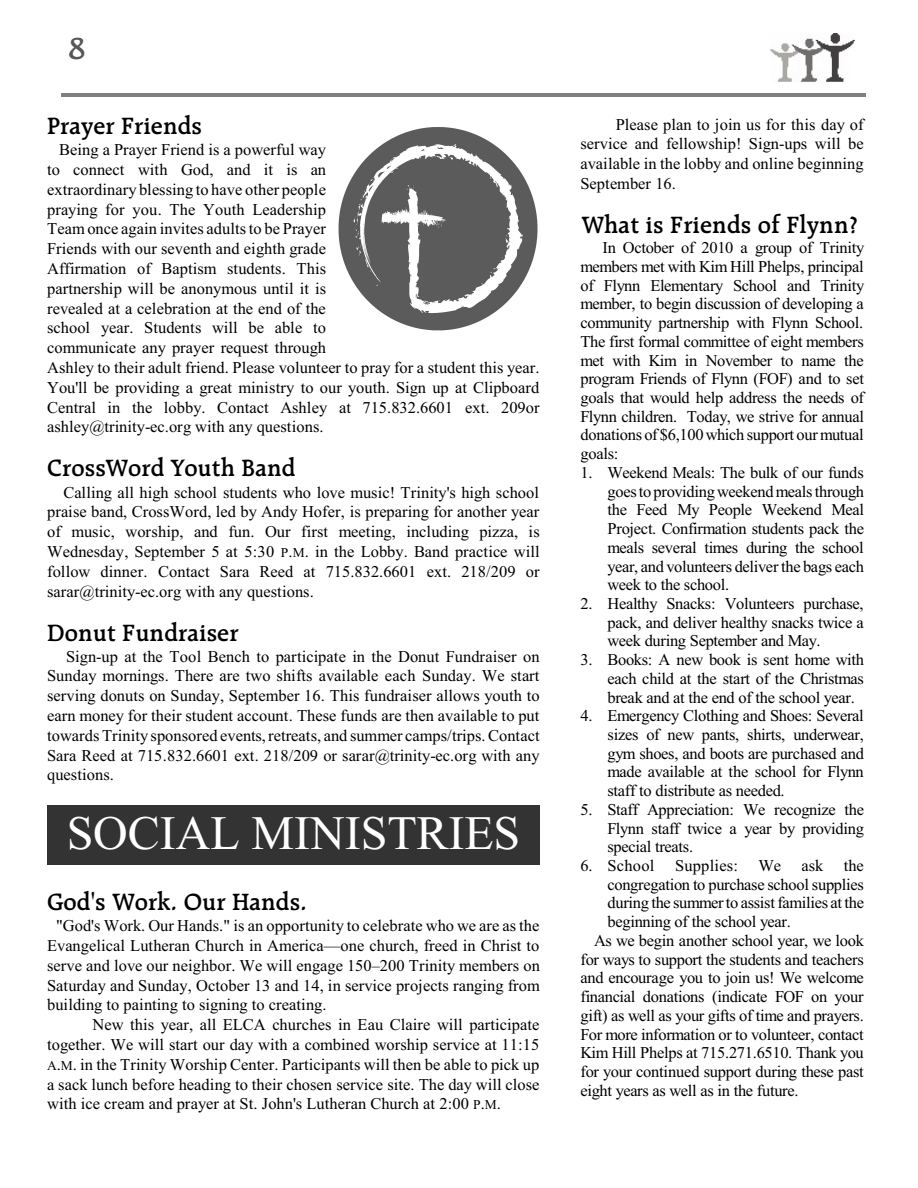
<style>
.page{position:relative;width:918px;height:1188px;background:#fff}
.page>*{position:absolute;margin:0;border:0;box-sizing:border-box;transform-origin:0 0}
.t1{font:48px "Times New Roman";color:#fff}
.t2{font:600 33px "Raleigh BT";color:#575757}
.t3{font:600 25.5px "Raleigh BT";color:#000}
.t4{font:16.5px/19.8px "Times New Roman";color:#000;text-align:justify}
.t5{font:16.5px "Times New Roman";letter-spacing:-.02em;color:#000}
.s1{font-size:13.5px}
</style>
<div class="page">
<hr style="left:61px;top:94px;width:805px;height:3px;background:#808080">
<img style="left:771px;top:34px;width:84px;height:48px">
<div style="left:47px;top:805px;width:493px;height:60px;background:#333"></div>
<img style="left:338px;top:127px;width:200px;height:204px">
<h2 class="t2" style="left:69px;top:34px;width:18px">8</h2>
<h3 class="t3" style="left:47px;top:115px;width:156px">Prayer Friends</h3>
<p class="t4" style="left:47px;top:141px;width:494px;text-align:left;text-indent:12px">Being a Prayer Friend is a powerful way<br>to connect with God, and it is an<br>extraordinary blessing to have other people<br>praying for you. The Youth Leadership<br>Teamonce again invites adults to be Prayer<br>Friends with our seventh and eighth grade<br>Affirmation of Baptism students. This<br>partnership will be anonymous until it is<br>revealed at a celebration at the end of the<br>school year. Students will be able to<br>communicate any prayer request through<br>Ashley to their adult friend. Please volunteer to pray for a student this year.<br>You'll be providing a great ministry to our youth. Sign up at Clipboard Central in the lobby. Contact Ashley at 715.832.6601 ext. 209or ashley@trinity-ec.org with any questions.</p>
<h3 class="t3" style="left:47px;top:457px;width:250px">CrossWord Youth Band</h3>
<p class="t4" style="left:47px;top:484px;width:494px;text-indent:16px">Calling all high school students who love music! Trinity's high school praise band, CrossWord, led by Andy Hofer, is preparing for another year of music, worship, and fun. Our first meeting, including pizza, is Wednesday, September 5 at 5:30 <span class="s1">P</span>.<span class="s1">M</span>. in the Lobby. Band practice will follow dinner. Contact Sara Reed at 715.832.6601 ext. 218/209 or sarar@trinity-ec.org with any questions.</p>
<h3 class="t3" style="left:47px;top:621px;width:193px">Donut Fundraiser</h3>
<p class="t4" style="left:47px;top:648px;width:494px;text-indent:19px">Sign-up at the Tool Bench to participate in the Donut Fundraiser on Sunday mornings. There are two shifts available each Sunday. We start serving donuts on Sunday, September 16. This fundraiser allows youth to earn money for their student account. These funds are then available to put towards Trinity sponsored events,retreats, and summer camps/trips. Contact Sara Reed at 715.832.6601 ext. 218/209 or sarar@trinity-ec.org with any questions.</p>
<h1 class="t1" style="left:67px;top:816px;width:455px">SOCIAL MINISTRIES</h1>
<h3 class="t3" style="left:47px;top:891px;width:261px">God's Work. Our Hands.</h3>
<p class="t4" style="left:47px;top:917px;width:494px;text-indent:9px">"God's Work. Our Hands." is an opportunity to celebrate who we are as the Evangelical Lutheran Church in America—one church, freed in Christ to serve and love our neighbor. We will engage 150–200 Trinity members on Saturday and Sunday, October 13 and 14, in service projects ranging from building to painting to signing to creating.</p>
<p class="t4" style="left:47px;top:1016px;width:494px;text-indent:45px">New this year, all ELCA churches in Eau Claire will participate together. We will start our day with a combined worship service at 11:15<br><span class="s1">A</span>.<span class="s1">M</span>. in the Trinity Worship Center. Participants will then be able to pick up a sack lunch before heading to their chosen service site. The day will close with ice cream and prayer at St. John's Lutheran Church at 2:00 <span class="s1">P</span>.<span class="s1">M</span>.</p>
<p class="t4" style="left:580px;top:116px;width:285px;text-indent:35px">Please plan to join us for this day of service and fellowship! Sign-ups will be available in the lobby and online beginning September 16.</p>
<h3 class="t3" style="left:582px;top:214px;width:278px">What is Friends of Flynn?</h3>
<p class="t4" style="left:580px;top:240px;width:285px;line-height:18.8px;text-indent:22px">In October of 2010 a group of Trinity members met with Kim Hill Phelps, principal of Flynn Elementary School and Trinity member, to begin discussion of developing a community partnership with Flynn School.<br>The first formal committee of eight members met with Kim in November to name the program Friends of Flynn (FOF) and to set goals that would help address the needs of Flynn children. Today, we strive for annual donations of $6,100which support our mutual goals:</p>
<p class="t4" style="left:608px;top:465px;width:258px;line-height:18.8px;text-indent:-27px">1. Weekend Meals: The bulk of our funds goesto providingweekendmealsthrough the Feed My People Weekend Meal Project. Confirmation students pack the meals several times during the school year, and volunteers deliver the bags each week to the school.</p>
<p class="t4" style="left:608px;top:596px;width:258px;line-height:18.8px;text-indent:-27px">2. Healthy Snacks: Volunteers purchase, pack, and deliver healthy snacks twice a week during September and May.</p>
<p class="t4" style="left:608px;top:652px;width:258px;line-height:18.8px;text-indent:-27px">3. Books: A new book is sent home with each child at the start of the Christmas break and at the end of the school year.</p>
<p class="t4" style="left:608px;top:708px;width:258px;line-height:18.8px;text-indent:-27px">4. Emergency Clothing and Shoes: Several sizes of new pants, shirts, underwear, gym shoes, and boots are purchased and made available at the school for Flynn staff to distribute as needed.</p>
<p class="t4" style="left:608px;top:802px;width:258px;line-height:18.8px;text-indent:-27px">5. Staff Appreciation: We recognize the Flynn staff twice a year by providing special treats.</p>
<p class="t4" style="left:580px;top:857px;width:75px">6. School</p>
<p class="t4" style="left:675px;top:857px;width:190px">Supplies: We ask the</p>
<p class="t5" style="left:608px;top:878px;width:258px">congregation to purchase school supplies</p>
<p class="t4" style="left:608px;top:895px;width:258px">during the summerto assist families at the</p>
<p class="t5" style="left:608px;top:916px;width:185px">beginning of the school year.</p>
<p class="t5" style="left:594px;top:934px;width:271px">As we begin another school year, we look</p>
<p class="t5" style="left:580px;top:953px;width:285px">for ways to support the students and teachers</p>
<p class="t5" style="left:580px;top:972px;width:285px">and encourage you to join us! We welcome</p>
<p class="t5" style="left:580px;top:991px;width:285px">financial donations (indicate FOF on your</p>
<p class="t5" style="left:580px;top:1009px;width:285px">gift) as well as your gifts of time and prayers.</p>
<p class="t5" style="left:580px;top:1028px;width:285px">For more information or to volunteer, contact</p>
<p class="t5" style="left:580px;top:1047px;width:285px">Kim Hill Phelps at 715.271.6510. Thank you</p>
<p class="t5" style="left:580px;top:1066px;width:285px">for your continued support during these past</p>
<p class="t5" style="left:580px;top:1084px;width:220px">eight years as well as in the future.</p>
</div>
